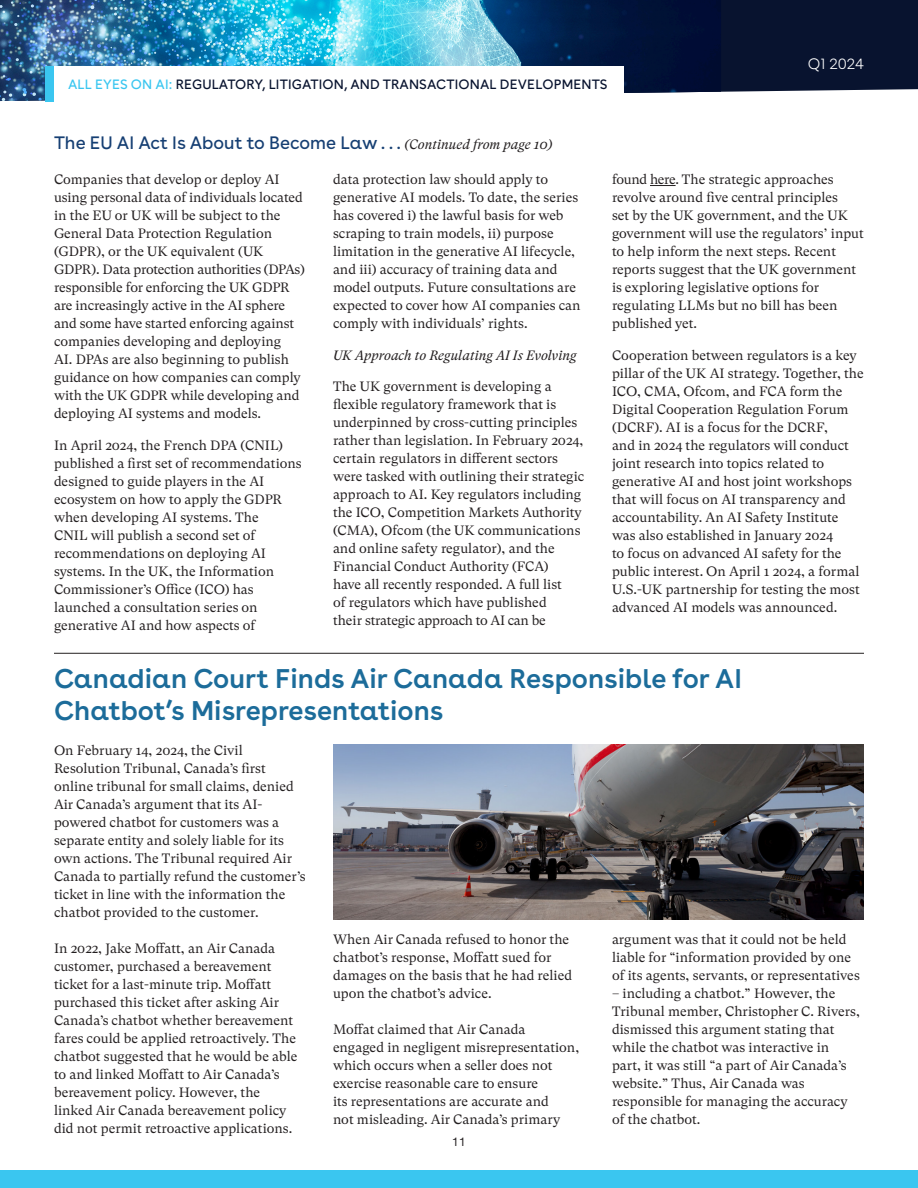
<style>
.page{position:relative;width:918px;height:1188px;background:#fff}
.page>*{position:absolute;margin:0;border:0;box-sizing:border-box;transform-origin:0 0}
.t1{font:600 27px/32.4px "Buenos Aires";color:#1c6c9a}
.t2{font:18px "Buenos Aires";color:#163f73}
.t3{font:300 15px "Buenos Aires";letter-spacing:-.005em;color:#fff}
.t4{font:13.5px/18px "GT Super Text";color:#231f20}
.t5{font:13.5px "Buenos Aires";letter-spacing:.01em;color:#08132f}
.t6{font:italic 13.5px "GT Super Text";color:#231f20}
.t7{font:12px "Helvetica Neue";color:#231f20}
.s1{color:#3ac6f0}
.s2{font-family:"GT Super Text";font-style:italic;font-size:13.5px;color:#231f20}
</style>
<div class="page">
<div style="left:721px;top:0;width:197px;height:92px;background:#08132f"></div>
<img style="left:0;top:0;width:721px;height:101px">
<div style="left:54px;top:66px;width:569px;height:42px;background:#fff"></div>
<div style="left:45px;top:66px;width:9px;height:36px;background:#3ac6f0"></div>
<div style="left:0;top:1171px;width:918px;height:17px;background:#3ac6f0"></div>
<svg style="left:650px;top:185px;width:26px;height:1px"></svg>
<img style="left:333px;top:745px;width:531px;height:175px">
<hr style="left:54px;top:653px;width:810px;height:1px;background:#231f20">
<p class="t5" style="left:68px;top:73px;width:541px"><span class="s1">ALL EYES ON AI:</span> REGULATORY, LITIGATION, AND TRANSACTIONAL DEVELOPMENTS</p>
<p class="t2" style="left:54px;top:128px;width:500px">The EU AI Act Is About to Become Law . . . <span class="s2">(Continued from page 10)</span></p>
<p class="t3" style="left:808px;top:52px;width:58px">Q1 2024</p>
<p class="t4" style="left:54px;top:171px;width:252px">Companies that develop or deploy AI using personal data of individuals located in the EU or UK will be subject to the General Data Protection Regulation (GDPR), or the UK equivalent (UK GDPR). Data protection authorities (DPAs) responsible for enforcing the UK GDPR are increasingly active in the AI sphere and some have started enforcing against companies developing and deploying<br>AI. DPAs are also beginning to publish guidance on how companies can comply with the UK GDPR while developing and deploying AI systems and models.</p>
<p class="t4" style="left:54px;top:436px;width:249px">In April 2024, the French DPA (CNIL) published a first set of recommendations designed to guide players in the AI ecosystem on how to apply the GDPR when developing AI systems. The<br>CNIL will publish a second set of recommendations on deploying AI systems. In the UK, the Information Commissioner’s Office (ICO) has launched a consultation series on generative AI and how aspects of</p>
<p class="t4" style="left:333px;top:171px;width:249px">data protection law should apply to generative AI models. To date, the series has covered i) the lawful basis for web scraping to train models, ii) purpose limitation in the generative AI lifecycle, and iii) accuracy of training data and model outputs. Future consultations are expected to cover how AI companies can comply with individuals’ rights.</p>
<p class="t6" style="left:333px;top:347px;width:245px">UK Approach to Regulating AI Is Evolving</p>
<p class="t4" style="left:333px;top:378px;width:253px">The UK government is developing a flexible regulatory framework that is underpinned by cross-cutting principles rather than legislation. In February 2024, certain regulators in different sectors were tasked with outlining their strategic approach to AI. Key regulators including the ICO, Competition Markets Authority (CMA), Ofcom (the UK communications and online safety regulator), and the Financial Conduct Authority (FCA)<br>have all recently responded. A full list<br>of regulators which have published<br>their strategic approach to AI can be</p>
<p class="t4" style="left:612px;top:171px;width:253px">found here. The strategic approaches revolve around five central principles<br>set by the UK government, and the UK government will use the regulators’ input to help inform the next steps. Recent reports suggest that the UK government is exploring legislative options for regulating LLMs but no bill has been published yet.</p>
<p class="t4" style="left:612px;top:346px;width:253px">Cooperation between regulators is a key pillar of the UK AI strategy. Together, the ICO, CMA, Ofcom, and FCA form the Digital Cooperation Regulation Forum (DCRF). AI is a focus for the DCRF,<br>and in 2024 the regulators will conduct joint research into topics related to generative AI and host joint workshops that will focus on AI transparency and accountability. An AI Safety Institute was also established in January 2024<br>to focus on advanced AI safety for the public interest. On April 1 2024, a formal U.S.-UK partnership for testing the most advanced AI models was announced.</p>
<p class="t1" style="left:54px;top:659px;width:689px">Canadian Court Finds Air Canada Responsible for AI<br>Chatbot’s Misrepresentations</p>
<p class="t4" style="left:54px;top:742px;width:253px">On February 14, 2024, the Civil Resolution Tribunal, Canada’s first online tribunal for small claims, denied Air Canada’s argument that its AI&shy;powered chatbot for customers was a separate entity and solely liable for its own actions. The Tribunal required Air Canada to partially refund the customer’s ticket in line with the information the chatbot provided to the customer.</p>
<p class="t4" style="left:54px;top:940px;width:245px">In 2022, Jake Moffatt, an Air Canada customer, purchased a bereavement ticket for a last-minute trip. Moffatt purchased this ticket after asking Air Canada’s chatbot whether bereavement fares could be applied retroactively. The chatbot suggested that he would be able to and linked Moffatt to Air Canada’s bereavement policy. However, the linked Air Canada bereavement policy did not permit retroactive applications.</p>
<p class="t4" style="left:333px;top:930px;width:241px">When Air Canada refused to honor the chatbot’s response, Moffatt sued for damages on the basis that he had relied upon the chatbot’s advice.</p>
<p class="t4" style="left:612px;top:930px;width:249px">argument was that it could not be held liable for “information provided by one of its agents, servants, or representatives</p>
<p class="t4" style="left:612px;top:984px;width:249px">– including a chatbot.” However, the Tribunal member, Christopher C. Rivers, dismissed this argument stating that while the chatbot was interactive in part, it was still “a part of Air Canada’s website.” Thus, Air Canada was responsible for managing the accuracy of the chatbot.</p>
<p class="t4" style="left:333px;top:1020px;width:248px">Moffat claimed that Air Canada engaged in negligent misrepresentation, which occurs when a seller does not exercise reasonable care to ensure<br>its representations are accurate and<br>not misleading. Air Canada’s primary</p>
<p class="t7" style="left:452px;top:1133px;width:15px">11</p>
</div>
